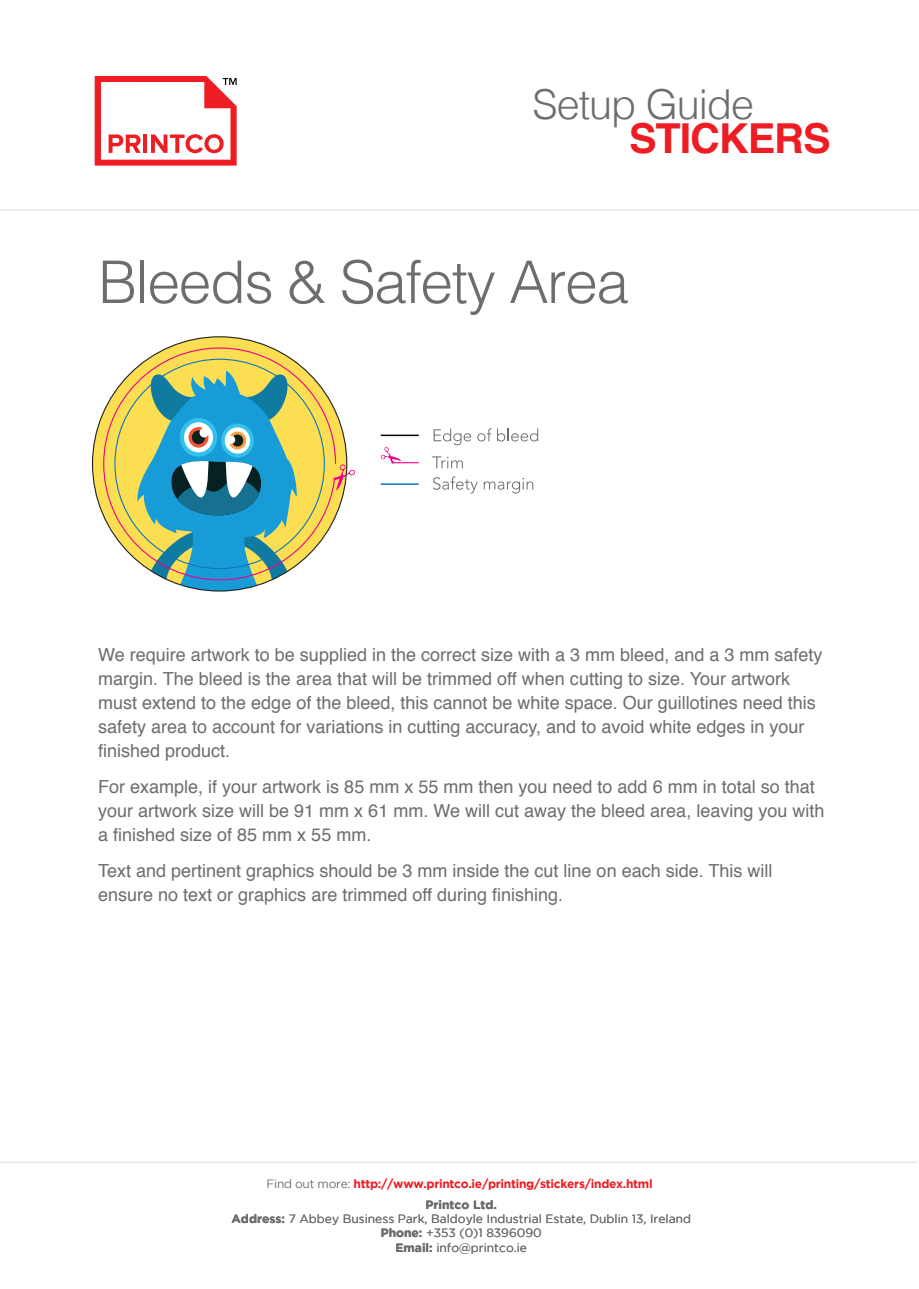
<style>
.page{position:relative;width:919px;height:1289px;background:#fff}
.page>*{position:absolute;margin:0;border:0;box-sizing:border-box;transform-origin:0 0}
.t1{font:300 58.8px "Helvetica";letter-spacing:-.025em;color:#6c6d70}
.t2{font:300 41.25px "Helvetica";letter-spacing:-.025em;color:#6c6d70}
.t3{font:700 41.25px "Helvetica";letter-spacing:-.025em;color:#ee1d23}
.t4{font:18px/24px "Helvetica";color:#6c6d70}
.t5{font:12px/14.4px "Gotham";color:#6c6d70;text-align:center}
.t6{font:700 12px/20.7px "Gotham";letter-spacing:-.025em;color:#ee1d23;text-align:center}
.s1{font-weight:400;color:#6c6d70}
.s2{color:#6c6d70}
.s3{font-weight:700}
</style>
<div class="page">
<hr style="left:0;top:1161px;width:916px;height:2px;background:#e6e7e9">
<svg style="left:95px;top:76px;width:142px;height:90px"></svg>
<hr style="left:0;top:209px;width:918px;height:1px;background:#e6e7e9">
<svg style="left:92px;top:337px;width:255px;height:254px;background:#e3c94d"></svg>
<svg style="left:169px;top:581px;width:101px;height:10px"></svg>
<svg style="left:103px;top:347px;width:233px;height:234px;background:#9dbd98"></svg>
<svg style="left:333px;top:463px;width:22px;height:27px"></svg>
<svg style="left:433px;top:428px;width:38px;height:17px"></svg>
<svg style="left:477px;top:428px;width:61px;height:13px"></svg>
<svg style="left:432px;top:456px;width:31px;height:12px"></svg>
<svg style="left:433px;top:476px;width:44px;height:17px"></svg>
<svg style="left:483px;top:478px;width:50px;height:15px"></svg>
<hr style="left:381px;top:434px;width:38px;height:2px;background:#040503">
<svg style="left:380px;top:447px;width:39px;height:16px"></svg>
<hr style="left:381px;top:483px;width:38px;height:2px;background:#1074bc">
<h2 class="t2" style="left:532px;top:69px;width:223px">Setup Guide</h2>
<h2 class="t3" style="left:629px;top:105px;width:203px">STICKERS</h2>
<h1 class="t1" style="left:98px;top:232px;width:532px">Bleeds &amp; Safety Area</h1>
<p class="t4" style="left:98px;top:643px;width:725px">We require artwork to be supplied in the correct size with a 3 mm bleed, and a 3 mm safety margin. The bleed is the area that will be trimmed off when cutting to size. Your artwork must extend to the edge of the bleed, this cannot be white space. Our guillotines need this safety area to account for variations in cutting accuracy, and to avoid white edges in your finished product.</p>
<p class="t4" style="left:98px;top:775px;width:727px">For example, if your artwork is 85 mm x 55 mm then you need to add 6 mm in total so that your artwork size will be 91 mm x 61 mm. We will cut away the bleed area, leaving you with a finished size of 85 mm x 55 mm.</p>
<p class="t4" style="left:98px;top:859px;width:676px">Text and pertinent graphics should be 3 mm inside the cut line on each side. This will ensure no text or graphics are trimmed off during finishing.</p>
<p class="t6" style="left:266px;top:1172px;width:387px"><span class="s1">Find out more:</span> http://www.printco.ie/printing/stickers/index.html<br><span class="s2">Printco Ltd.</span></p>
<p class="t5" style="left:231px;top:1211px;width:461px"><span class="s3">Address:</span> 7 Abbey Business Park, Baldoyle Industrial Estate, Dublin 13, Ireland<br><span class="s3">Phone:</span> +353 (0)1 8396090<br><span class="s3">Email:</span> info@printco.ie</p>
</div>
